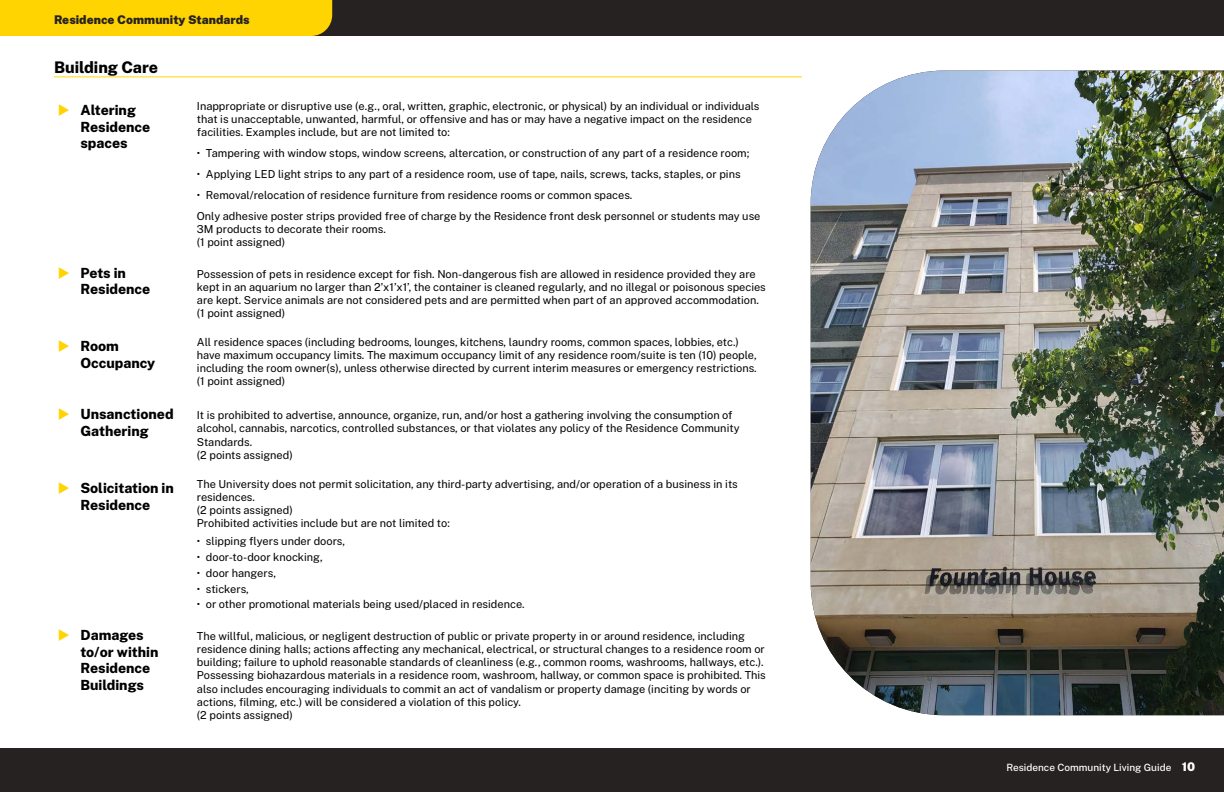
<style>
.page{position:relative;width:1224px;height:792px;background:#fff}
.page>*{position:absolute;margin:0;border:0;box-sizing:border-box;transform-origin:0 0}
.t1{font:800 16px "Public Sans";color:#000}
.t2{font:800 14px/16.8px "Public Sans";color:#000}
.t3{font:900 12px "Public Sans";color:#272222}
.t4{font:11px/13.2px "Public Sans";color:#000}
.t5{font:500 10px "Public Sans";color:#fff}
.s1{font-weight:900;font-size:12px}
</style>
<div class="page">
<div style="left:0;top:749px;width:1224px;height:43px;background:#272222"></div>
<div style="left:0;top:0;width:1224px;height:36px;background:#272222"></div>
<div style="left:0;top:0;width:332px;height:36px;background:#ffd400"></div>
<hr style="left:54px;top:76px;width:748px;height:1px;background:#ffd800">
<img style="left:811px;top:71px;width:413px;height:644px">
<p class="t3" style="left:54px;top:11px;width:197px">Residence Community Standards</p>
<h1 class="t1" style="left:54px;top:56px;width:106px">Building Care</h1>
<p class="t2" style="left:80px;top:101px;width:71px">Altering<br>Residence spaces</p>
<p class="t4" style="left:197px;top:99px;width:564px">Inappropriate or disruptive use (e.g., oral, written, graphic, electronic, or physical) by an individual or individuals that is unacceptable, unwanted, harmful, or offensive and has or may have a negative impact on the residence facilities. Examples include, but are not limited to:</p>
<p class="t4" style="left:197px;top:146px;width:554px">• Tampering with window stops, window screens, altercation, or construction of any part of a residence room;</p>
<p class="t4" style="left:197px;top:167px;width:545px">• Applying LED light strips to any part of a residence room, use of tape, nails, screws, tacks, staples, or pins</p>
<p class="t4" style="left:197px;top:184px;width:565px;line-height:21px">• Removal/relocation of residence furniture from residence rooms or common spaces.<br>Only adhesive poster strips provided free of charge by the Residence front desk personnel or students may use</p>
<p class="t4" style="left:197px;top:222px;width:190px">3M products to decorate their rooms. (1 point assigned)</p>
<p class="t2" style="left:80px;top:264px;width:71px">Pets in<br>Residence</p>
<p class="t4" style="left:197px;top:267px;width:570px">Possession of pets in residence except for fish. Non-dangerous fish are allowed in residence provided they are kept in an aquarium no larger than 2’x1’x1’, the container is cleaned regularly, and no illegal or poisonous species are kept. Service animals are not considered pets and are permitted when part of an approved accommodation. (1 point assigned)</p>
<p class="t2" style="left:80px;top:337px;width:76px">Room<br>Occupancy</p>
<p class="t4" style="left:197px;top:335px;width:561px">All residence spaces (including bedrooms, lounges, kitchens, laundry rooms, common spaces, lobbies, etc.) have maximum occupancy limits. The maximum occupancy limit of any residence room/suite is ten (10) people, including the room owner(s), unless otherwise directed by current interim measures or emergency restrictions. (1 point assigned)</p>
<p class="t2" style="left:80px;top:405px;width:95px">Unsanctioned<br>Gathering</p>
<p class="t4" style="left:197px;top:408px;width:544px">It is prohibited to advertise, announce, organize, run, and/or host a gathering involving the consumption of alcohol, cannabis, narcotics, controlled substances, or that violates any policy of the Residence Community Standards.<br>(2 points assigned)</p>
<p class="t2" style="left:80px;top:479px;width:95px">Solicitation in<br>Residence</p>
<p class="t4" style="left:197px;top:477px;width:542px">The University does not permit solicitation, any third-party advertising, and/or operation of a business in its residences.<br>(2 points assigned)<br>Prohibited activities include but are not limited to:</p>
<p class="t4" style="left:197px;top:534px;width:150px">• slipping flyers under doors,</p>
<p class="t4" style="left:197px;top:550px;width:127px">• door-to-door knocking,</p>
<p class="t4" style="left:197px;top:566px;width:81px">• door hangers,</p>
<p class="t4" style="left:197px;top:582px;width:53px">• stickers,</p>
<p class="t4" style="left:197px;top:597px;width:329px">• or other promotional materials being used/placed in residence.</p>
<p class="t2" style="left:80px;top:626px;width:80px">Damages to/or within<br>Residence<br>Buildings</p>
<p class="t4" style="left:197px;top:629px;width:570px">The willful, malicious, or negligent destruction of public or private property in or around residence, including residence dining halls; actions affecting any mechanical, electrical, or structural changes to a residence room or building; failure to uphold reasonable standards of cleanliness (e.g., common rooms, washrooms, hallways, etc.).<br>Possessing biohazardous materials in a residence room, washroom, hallway, or common space is prohibited. This also includes encouraging individuals to commit an act of vandalism or property damage (inciting by words or actions, filming, etc.) will be considered a violation of this policy.<br>(2 points assigned)</p>
<p class="t5" style="left:1006px;top:761px;width:190px">Residence Community Living Guide <span class="s1">10</span></p>
</div>
